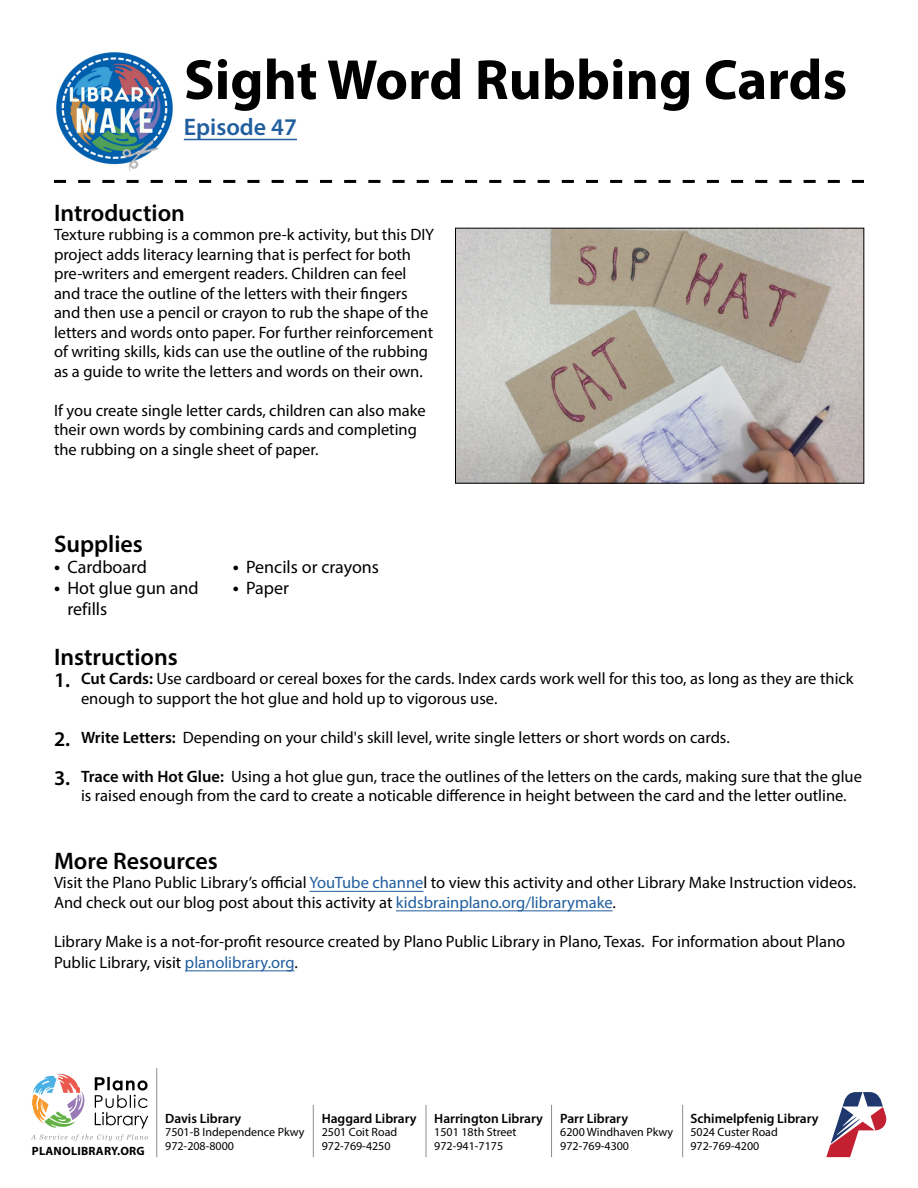
<style>
.page{position:relative;width:918px;height:1188px;background:#fff}
.page>*{position:absolute;margin:0;border:0;box-sizing:border-box;transform-origin:0 0}
.t1{font:700 57px "Myriad Pro";color:#000}
.t2{font:600 24px "Myriad Pro";color:#000}
.t3{font:600 24px "Myriad Pro";color:#215e9e}
.t4{font:18px/21px "Myriad Pro";color:#000}
.t5{font:16.5px/19.5px "Myriad Pro";color:#000}
.t6{font:600 13.5px "Myriad Pro";color:#000}
.t7{font:12px/13.5px "Myriad Pro";color:#000}
.t8{font:700 12px "Myriad Pro";letter-spacing:.02em;color:#000}
.s1{font-weight:600;font-size:19.5px}
.s2{font-weight:600;font-size:21px}
.s3{font-weight:600}
.s4{color:#215e9e}
</style>
<div class="page">
<svg style="left:31px;top:1074px;width:117px;height:67px"></svg>
<hr style="left:156px;top:1068px;width:1px;height:89px;background:#938d88">
<hr style="left:313px;top:1105px;width:1px;height:52px;background:#938d88">
<hr style="left:426px;top:1105px;width:1px;height:52px;background:#938d88">
<hr style="left:551px;top:1105px;width:1px;height:52px;background:#938d88">
<hr style="left:682px;top:1105px;width:1px;height:52px;background:#938d88">
<svg style="left:826px;top:1092px;width:61px;height:65px"></svg>
<svg style="left:54px;top:180px;width:810px;height:3px"></svg>
<img style="left:56px;top:52px;width:117px;height:119px">
<hr style="left:184px;top:139px;width:113px;height:1px;background:#215e9e">
<img style="left:457px;top:230px;width:405px;height:251px">
<hr style="left:309px;top:891px;width:115px;height:1px;background:#215e9e">
<hr style="left:396px;top:911px;width:217px;height:1px;background:#215e9e">
<hr style="left:185px;top:971px;width:109px;height:1px;background:#215e9e">
<h1 class="t1" style="left:184px;top:43px;width:665px">Sight Word Rubbing Cards</h1>
<h2 class="t3" style="left:184px;top:112px;width:115px">Episode 47</h2>
<h2 class="t2" style="left:54px;top:197px;width:132px">Introduction</h2>
<p class="t5" style="left:54px;top:224px;width:382px">Texture rubbing is a common pre-k activity, but this DIY project adds literacy learning that is perfect for both pre-writers and emergent readers. Children can feel and trace the outline of the letters with their fingers and then use a pencil or crayon to rub the shape of the letters and words onto paper. For further reinforcement of writing skills, kids can use the outline of the rubbing as a guide to write the letters and words on their own.</p>
<p class="t5" style="left:54px;top:400px;width:373px">If you create single letter cards, children can also make their own words by combining cards and completing the rubbing on a single sheet of paper.</p>
<h2 class="t2" style="left:54px;top:529px;width:90px">Supplies</h2>
<p class="t4" style="left:54px;top:556px;width:95px"><span class="s1">•</span> Cardboard</p>
<p class="t4" style="left:68px;top:577px;width:133px;text-indent:-14px"><span class="s1">•</span> Hot glue gun and refills</p>
<h2 class="t2" style="left:54px;top:641px;width:125px">Instructions</h2>
<p class="t5" style="left:81px;top:669px;width:774px;text-indent:-27px"><span class="s2">1.</span> <span class="s3">Cut Cards:</span> Use cardboard or cereal boxes for the cards. Index cards work well for this too, as long as they are thick enough to support the hot glue and hold up to vigorous use.</p>
<p class="t5" style="left:54px;top:727px;width:677px"><span class="s2">2.</span> <span class="s3">Write Letters:</span> Depending on your child's skill level, write single letters or short words on cards.</p>
<p class="t5" style="left:81px;top:766px;width:782px;text-indent:-27px"><span class="s2">3.</span> <span class="s3">Trace with Hot Glue:</span> Using a hot glue gun, trace the outlines of the letters on the cards, making sure that the glue is raised enough from the card to create a noticable difference in height between the card and the letter outline.</p>
<p class="t4" style="left:233px;top:556px;width:148px"><span class="s1">•</span> Pencils or crayons</p>
<p class="t4" style="left:233px;top:577px;width:58px"><span class="s1">•</span> Paper</p>
<h2 class="t2" style="left:54px;top:846px;width:165px">More Resources</h2>
<p class="t5" style="left:54px;top:873px;width:804px">Visit the Plano Public Library’s official <span class="s4">YouTube channe</span>l to view this activity and other Library Make Instruction videos.<br>And check out our blog post about this activity at <span class="s4">kidsbrainplano.org/librarymake</span>.</p>
<p class="t5" style="left:54px;top:931px;width:793px;line-height:21px">Library Make is a not-for-profit resource created by Plano Public Library in Plano, Texas. For information about Plano<br>Public Library, visit <span class="s4">planolibrary.org</span>.</p>
<p class="t8" style="left:32px;top:1143px;width:114px">PLANOLIBRARY.ORG</p>
<p class="t6" style="left:165px;top:1110px;width:78px">Davis Library</p>
<p class="t7" style="left:165px;top:1125px;width:141px">7501-B Independence Pkwy<br>972-208-8000</p>
<p class="t6" style="left:322px;top:1110px;width:96px">Haggard Library</p>
<p class="t7" style="left:322px;top:1125px;width:77px">2501 Coit Road<br>972-769-4250</p>
<p class="t6" style="left:434px;top:1110px;width:110px">Harrington Library</p>
<p class="t7" style="left:434px;top:1125px;width:84px">1501 18th Street<br>972-941-7175</p>
<p class="t6" style="left:560px;top:1110px;width:69px">Parr Library</p>
<p class="t7" style="left:560px;top:1125px;width:114px">6200 Windhaven Pkwy<br>972-769-4300</p>
<p class="t6" style="left:690px;top:1110px;width:130px">Schimelpfenig Library</p>
<p class="t7" style="left:690px;top:1125px;width:89px">5024 Custer Road<br>972-769-4200</p>
</div>
